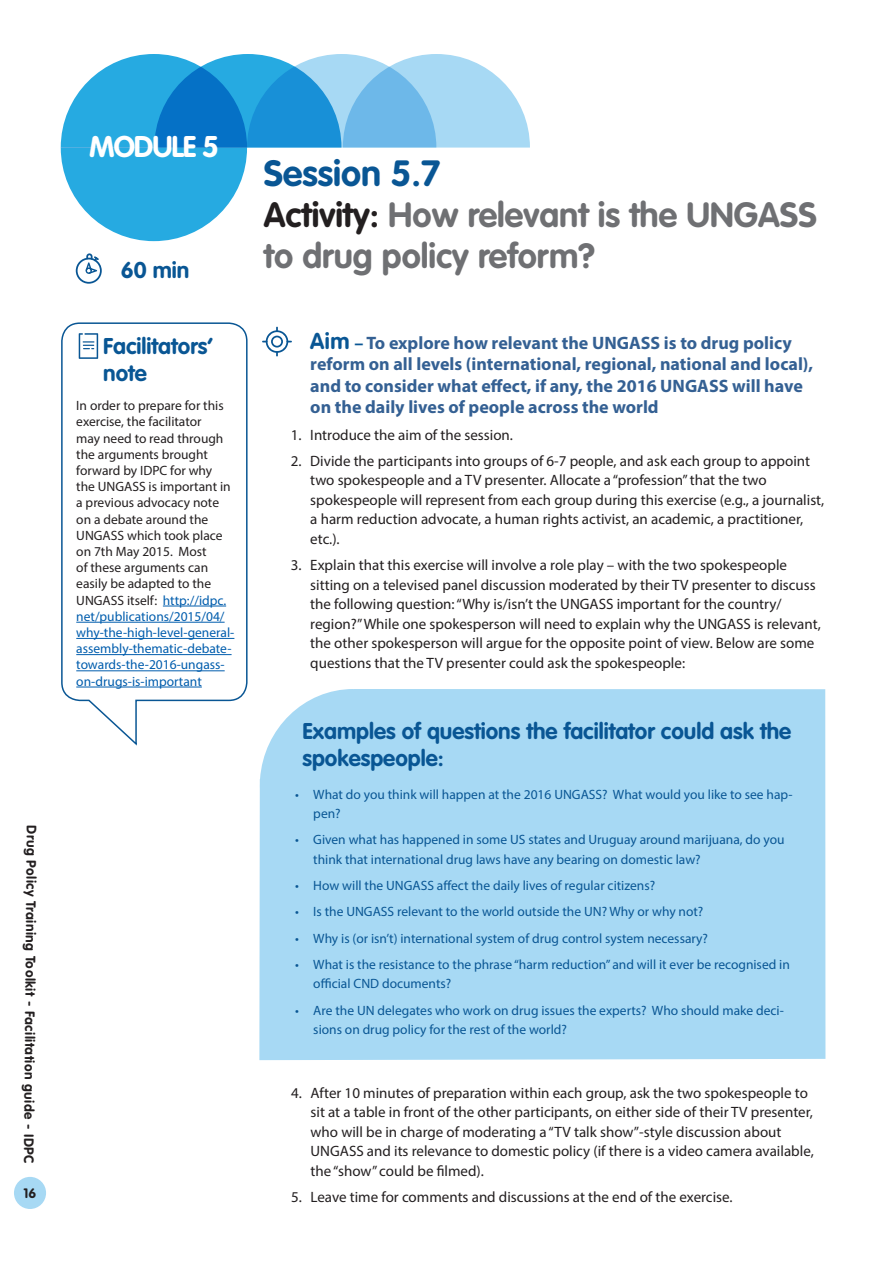
<style>
.page{position:relative;width:893px;height:1263px;background:#fff}
.page>*{position:absolute;margin:0;border:0;box-sizing:border-box;transform-origin:0 0}
.t1{font:700 36px "VAG Rounded LT Pro";color:#095694}
.t2{font:700 34.5px/41.4px "VAG Rounded LT Pro";color:#6f7073}
.t3{font:700 29.55px "VAG Rounded LT Pro";letter-spacing:-.04em;color:#fff}
.t4{font:700 22.5px/27px "VAG Rounded LT Pro";color:#095694}
.t5{font:700 18px/21.6px "Myriad Pro";color:#346093}
.t6{font:15px/19.5px "Myriad Pro";color:#231f20}
.t7{font:13.5px/19.5px "Myriad Pro";color:#095694}
.t8{font:13.5px/16.2px "Myriad Pro";color:#231f20}
.t9{font:700 13.5px "VAG Rounded LT Pro";letter-spacing:.03em;color:#231f20}
.s1{color:#015dad}
.s2{color:#231f20}
.s3{font-family:"VAG Rounded LT Pro";font-size:22.5px;color:#095694}
.s4{color:#095694}
</style>
<div class="page">
<div style="left:14px;top:1177px;width:32px;height:32px;background:#a7d9f4;border-radius:50%"></div>
<svg style="left:61px;top:54px;width:469px;height:187px"></svg>
<svg style="left:76px;top:253px;width:26px;height:31px"></svg>
<svg style="left:262px;top:327px;width:30px;height:29px"></svg>
<div style="left:259px;top:689px;width:566px;height:371px;background:#a7d9f4"></div>
<hr style="left:267px;top:751px;width:533px;height:1px;background:#a7d9f4">
<svg style="left:61px;top:322px;width:187px;height:424px"></svg>
<p class="t9" style="left:39px;top:825px;width:340px;rotate:90deg">Drug Policy Training Toolkit - Facilitation guide - IDPC</p>
<p class="t9" style="left:24px;top:1184px;width:14px">16</p>
<h3 class="t3" style="left:89px;top:128px;width:131px">MODULE 5</h3>
<h3 class="t4" style="left:121px;top:257px;width:70px">60 min</h3>
<h3 class="t4" style="left:103px;top:332px;width:111px">Facilitators’ note</h3>
<p class="t8" style="left:76px;top:397px;width:160px">In order to prepare for this exercise, the facilitator<br>may need to read through the arguments brought forward by IDPC for why the UNGASS is important in a previous advocacy note on a debate around the<br>UNGASS which took place on 7th May 2015. Most<br>of these arguments can easily be adapted to the<br>UNGASS itself: <span class="s1">http://idpc. net/publications/2015/04/ why-the-high-level-general&shy;assembly-thematic-debate&shy;towards-the-2016-ungass&shy;on-drugs-is-important</span></p>
<h1 class="t1" style="left:264px;top:150px;width:178px">Session 5.7</h1>
<h2 class="t2" style="left:264px;top:195px;width:555px"><span class="s2">Activity:</span> How relevant is the UNGASS to drug policy reform?</h2>
<p class="t5" style="left:310px;top:331px;width:504px"><span class="s3">Aim</span> <span class="s4">–</span> To explore how relevant the UNGASS is to drug policy reform on all levels (international, regional, national and local), and to consider what effect, if any, the 2016 UNGASS will have on the daily lives of people across the world</p>
<p class="t6" style="left:291px;top:425px;width:224px">1. Introduce the aim of the session.</p>
<p class="t6" style="left:310px;top:451px;width:515px;text-indent:-20px">2. Divide the participants into groups of 6-7 people, and ask each group to appoint two spokespeople and a TV presenter. Allocate a “profession” that the two spokespeople will represent from each group during this exercise (e.g., a journalist, a harm reduction advocate, a human rights activist, an academic, a practitioner, etc.).</p>
<p class="t6" style="left:310px;top:555px;width:512px;text-indent:-20px">3. Explain that this exercise will involve a role play – with the two spokespeople sitting on a televised panel discussion moderated by their TV presenter to discuss the following question: “Why is/isn’t the UNGASS important for the country/ region?” While one spokesperson will need to explain why the UNGASS is relevant, the other spokesperson will argue for the opposite point of view. Below are some questions that the TV presenter could ask the spokespeople:</p>
<h3 class="t4" style="left:302px;top:718px;width:490px">Examples of questions the facilitator could ask the spokespeople:</h3>
<p class="t7" style="left:313px;top:784px;width:481px;text-indent:-18px">• What do you think will happen at the 2016 UNGASS? What would you like to see hap&shy;pen?</p>
<p class="t7" style="left:313px;top:830px;width:473px;text-indent:-18px">• Given what has happened in some US states and Uruguay around marijuana, do you think that international drug laws have any bearing on domestic law?</p>
<p class="t7" style="left:295px;top:876px;width:361px">• How will the UNGASS affect the daily lives of regular citizens?</p>
<p class="t7" style="left:295px;top:902px;width:410px">• Is the UNGASS relevant to the world outside the UN? Why or why not?</p>
<p class="t7" style="left:295px;top:928px;width:414px">• Why is (or isn’t) international system of drug control system necessary?</p>
<p class="t7" style="left:313px;top:954px;width:478px;text-indent:-18px">• What is the resistance to the phrase “harm reduction” and will it ever be recognised in official CND documents?</p>
<p class="t7" style="left:313px;top:1000px;width:472px;text-indent:-18px">• Are the UN delegates who work on drug issues the experts? Who should make deci&shy;sions on drug policy for the rest of the world?</p>
<p class="t6" style="left:311px;top:1083px;width:505px;text-indent:-20px">4. After 10 minutes of preparation within each group, ask the two spokespeople to sit at a table in front of the other participants, on either side of their TV presenter, who will be in charge of moderating a “TV talk show”-style discussion about UNGASS and its relevance to domestic policy (if there is a video camera available, the “show” could be filmed).</p>
<p class="t6" style="left:291px;top:1187px;width:443px">5. Leave time for comments and discussions at the end of the exercise.</p>
</div>
